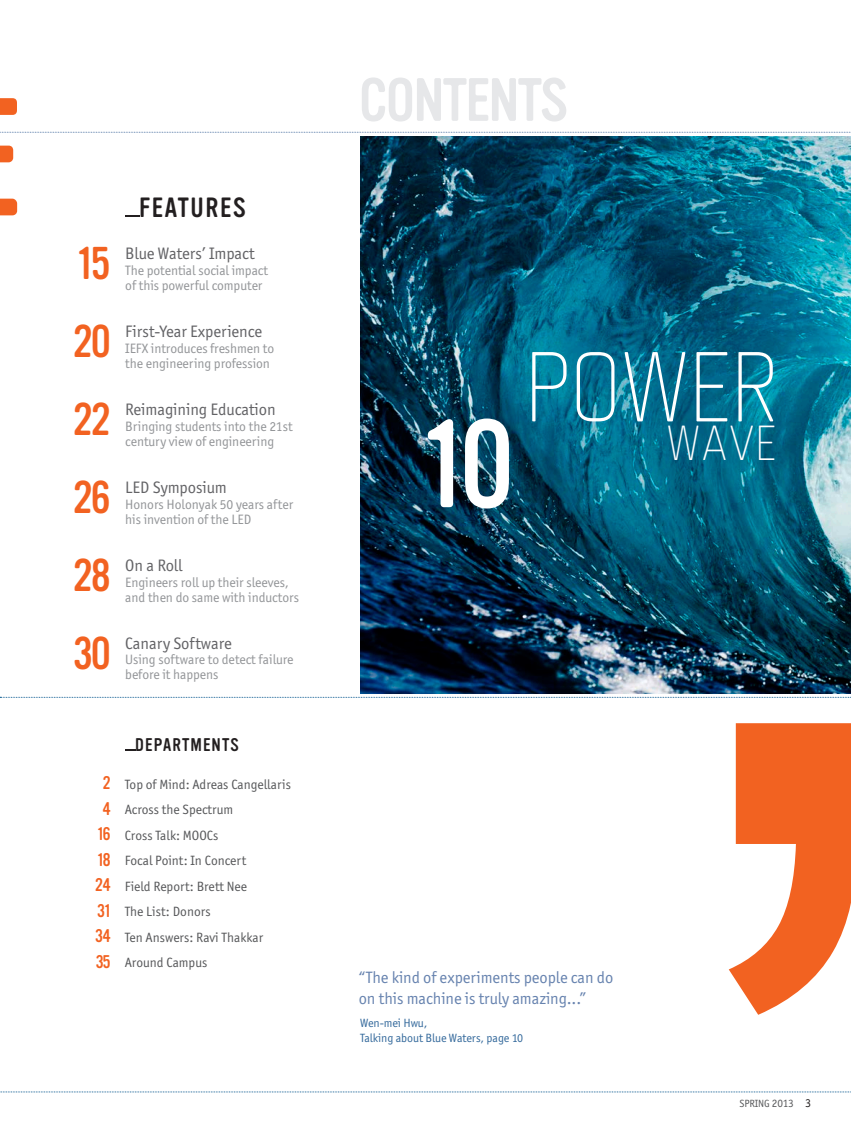
<style>
.page{position:relative;width:851px;height:1134px;background:#fff}
.page>*{position:absolute;margin:0;border:0;box-sizing:border-box;transform-origin:0 0}
.t1{font:122.25px "Vinyl OT";color:#fff}
.t2{font:500 96px "Fishmonger K";letter-spacing:.005em;color:#fff}
.t3{font:59.85px "Vinyl OT";letter-spacing:-.03em;color:#e6e7e9}
.t4{font:500 47.7px "Fishmonger K";color:#fff}
.t5{font:45px "Vinyl OT";letter-spacing:-.03em;color:#f26221}
.t6{font:27.3px "Vinyl OT";letter-spacing:.06em;color:#231f20}
.t7{font:18px "Vinyl OT";letter-spacing:-.03em;color:#f26221}
.t8{font:18px "Vinyl OT";letter-spacing:.06em;color:#231f20}
.t9{font:16.65px "Officina Sans ITC Std";letter-spacing:-.005em;color:#636366}
.t10{font:16.5px/21px "Officina Sans ITC Std";letter-spacing:-.005em;color:#6783af}
.t11{font:13.65px/15px "Officina Sans ITC Std";letter-spacing:-.005em;color:#939598}
.t12{font:13.5px "Officina Sans ITC Std";color:#57585a}
.t13{font:12px "Officina Sans ITC Std";letter-spacing:-.005em;color:#356a9c}
.t14{font:10.5px "Officina Sans ITC Std";letter-spacing:-.005em;color:#57585a}
.s1{font-size:11.25px}
.s2{font-size:12px;color:#231f20}
</style>
<div class="page">
<svg style="left:0;top:1092px;width:851px;height:1px"></svg>
<svg style="left:728px;top:723px;width:122px;height:292px"></svg>
<svg style="left:0;top:697px;width:851px;height:1px"></svg>
<img style="left:360px;top:217px;width:490px;height:477px">
<svg style="left:0;top:98px;width:851px;height:119px"></svg>
<p class="t3" style="left:359px;top:67px;width:210px">CONTENTS</p>
<p class="t6" style="left:139px;top:193px;width:108px">FEATURES</p>
<p class="t5" style="left:78px;top:239px;width:34px">15</p>
<p class="t9" style="left:125px;top:244px;width:131px">Blue Waters’ Impact</p>
<p class="t11" style="left:125px;top:263px;width:144px">The potential social impact of this powerful computer</p>
<p class="t5" style="left:73px;top:317px;width:39px">20</p>
<p class="t9" style="left:125px;top:322px;width:138px">First-Year Experience</p>
<p class="t11" style="left:125px;top:341px;width:151px">IEFX introduces freshmen to</p>
<p class="t11" style="left:125px;top:356px;width:146px">the engineering profession</p>
<p class="t5" style="left:73px;top:395px;width:39px">22</p>
<p class="t9" style="left:125px;top:400px;width:152px">Reimagining Education</p>
<p class="t11" style="left:125px;top:419px;width:169px">Bringing students into the 21st</p>
<p class="t11" style="left:125px;top:434px;width:150px">century view of engineering</p>
<p class="t5" style="left:73px;top:473px;width:39px">26</p>
<p class="t9" style="left:125px;top:478px;width:103px">LED Symposium</p>
<p class="t11" style="left:125px;top:497px;width:169px">Honors Holonyak 50 years after</p>
<p class="t11" style="left:125px;top:512px;width:128px">his invention of the LED</p>
<p class="t1" style="left:424px;top:398px;width:90px">10</p>
<p class="t2" style="left:525px;top:334px;width:254px">POWER</p>
<p class="t4" style="left:666px;top:417px;width:112px">WAVE</p>
<p class="t5" style="left:73px;top:551px;width:39px">28</p>
<p class="t9" style="left:125px;top:556px;width:59px">On a Roll</p>
<p class="t11" style="left:125px;top:575px;width:165px">Engineers roll up their sleeves,</p>
<p class="t11" style="left:125px;top:590px;width:175px">and then do same with inductors</p>
<p class="t5" style="left:73px;top:629px;width:39px">30</p>
<p class="t9" style="left:125px;top:634px;width:108px">Canary Software</p>
<p class="t11" style="left:125px;top:652px;width:170px">Using software to detect failure</p>
<p class="t11" style="left:125px;top:667px;width:95px">before it happens</p>
<p class="t8" style="left:135px;top:735px;width:105px">DEPARTMENTS</p>
<p class="t7" style="left:103px;top:773px;width:9px">2</p>
<p class="t7" style="left:102px;top:798px;width:10px">4</p>
<p class="t7" style="left:98px;top:824px;width:15px">16</p>
<p class="t7" style="left:98px;top:849px;width:15px">18</p>
<p class="t7" style="left:95px;top:875px;width:17px">24</p>
<p class="t7" style="left:97px;top:901px;width:15px">31</p>
<p class="t7" style="left:95px;top:926px;width:17px">34</p>
<p class="t7" style="left:96px;top:952px;width:17px">35</p>
<p class="t12" style="left:125px;top:776px;width:168px">Top of Mind: Adreas Cangellaris</p>
<p class="t12" style="left:125px;top:802px;width:110px">Across the Spectrum</p>
<p class="t12" style="left:125px;top:827px;width:95px">Cross Talk: MOOCs</p>
<p class="t12" style="left:125px;top:853px;width:123px">Focal Point: In Concert</p>
<p class="t12" style="left:125px;top:878px;width:124px">Field Report: Brett Nee</p>
<p class="t12" style="left:125px;top:904px;width:87px">The List: Donors</p>
<p class="t12" style="left:125px;top:929px;width:140px">Ten Answers: Ravi Thakkar</p>
<p class="t12" style="left:125px;top:955px;width:84px">Around Campus</p>
<p class="t10" style="left:359px;top:967px;width:256px">“The kind of experiments people can do on this machine is truly amazing...”</p>
<p class="t13" style="left:360px;top:1016px;width:69px">Wen-mei Hwu,</p>
<p class="t13" style="left:360px;top:1031px;width:165px">Talking about Blue Waters, page 10</p>
<p class="t14" style="left:739px;top:1098px;width:73px">SPRING <span class="s1">2013</span> <span class="s2">3</span></p>
</div>
